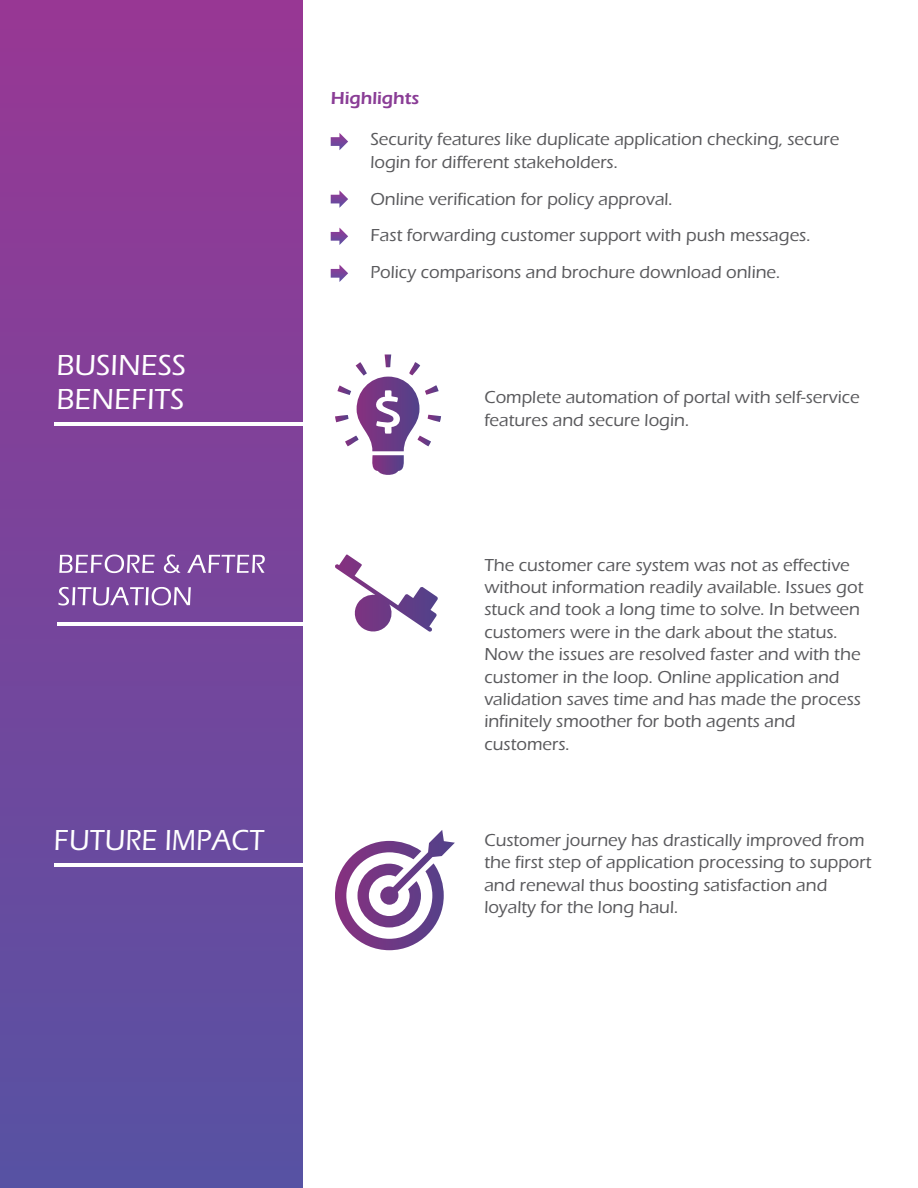
<style>
.page{position:relative;width:918px;height:1188px;background:#fff}
.page>*{position:absolute;margin:0;border:0;box-sizing:border-box;transform-origin:0 0}
.t1{font:500 30px/33.9px "Eras ITC";color:#fff}
.t2{font:500 30px "Eras ITC";color:#fff;scale:.95 1}
.t3{font:500 18px/22.4px "Eras ITC";color:#59595c}
.t4{font:600 18px "Eras ITC";color:#8a3d96}
</style>
<div class="page">
<div style="left:0;top:0;width:302px;height:1188px;background:linear-gradient(to bottom,#983894,#5652a3)"></div>
<svg style="left:331px;top:133px;width:17px;height:17px"></svg>
<svg style="left:331px;top:190px;width:17px;height:18px"></svg>
<svg style="left:331px;top:228px;width:17px;height:17px"></svg>
<svg style="left:331px;top:265px;width:17px;height:17px"></svg>
<hr style="left:54px;top:864px;width:252px;height:3px;background:#fff">
<svg style="left:335px;top:830px;width:120px;height:120px"></svg>
<hr style="left:54px;top:423px;width:252px;height:3px;background:#fff">
<svg style="left:335px;top:354px;width:106px;height:121px"></svg>
<svg style="left:335px;top:555px;width:103px;height:77px"></svg>
<svg style="left:59px;top:555px;width:206px;height:18px"></svg>
<svg style="left:58px;top:587px;width:133px;height:19px"></svg>
<hr style="left:58px;top:622px;width:252px;height:3px;background:#fff">
<h1 class="t1" style="left:56px;top:351px;width:131px">BUSINESS<br>BENEFITS</h1>
<h1 class="t2" style="left:54px;top:830px;width:223px">FUTURE IMPACT</h1>
<p class="t4" style="left:331px;top:92px;width:90px">Highlights</p>
<p class="t3" style="left:370px;top:130px;width:470px">Security features like duplicate application checking, secure login for different stakeholders.</p>
<p class="t3" style="left:370px;top:182px;width:442px;line-height:36.6px">Online verification for policy approval.<br>Fast forwarding customer support with push messages.<br>Policy comparisons and brochure download online.</p>
<p class="t3" style="left:484px;top:388px;width:377px">Complete automation of portal with self-service features and secure login.</p>
<p class="t3" style="left:484px;top:555px;width:381px">The customer care system was not as effective without information readily available. Issues got stuck and took a long time to solve. In between customers were in the dark about the status.<br>Now the issues are resolved faster and with the customer in the loop. Online application and validation saves time and has made the process infinitely smoother for both agents and customers.</p>
<p class="t3" style="left:484px;top:831px;width:389px">Customer journey has drastically improved from the first step of application processing to support and renewal thus boosting satisfaction and loyalty for the long haul.</p>
</div>
